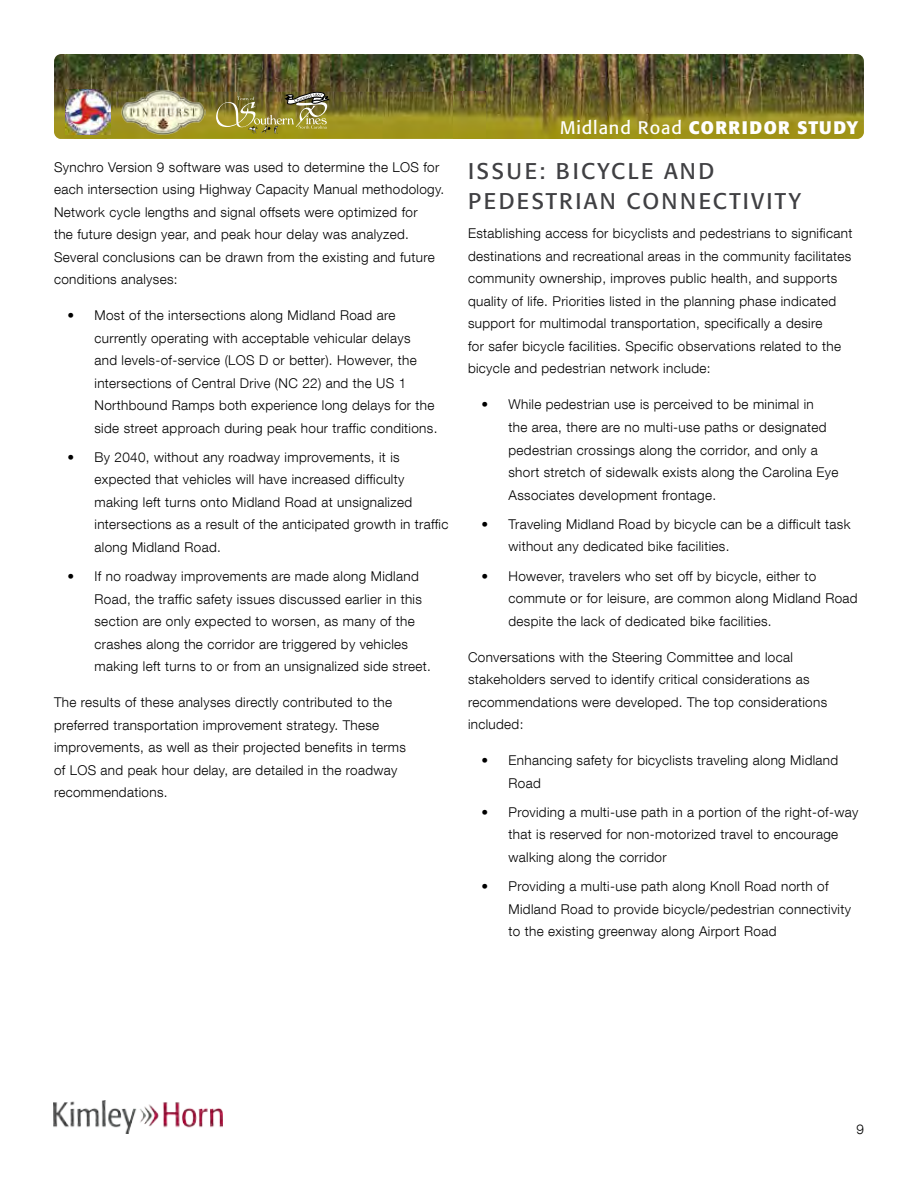
<style>
.page{position:relative;width:918px;height:1188px;background:#fff}
.page>*{position:absolute;margin:0;border:0;box-sizing:border-box;transform-origin:0 0}
.t1{font:22.5px/30px "Formata Std";letter-spacing:.105em;color:#404043}
.t2{font:700 18px "Formata Std";letter-spacing:.08em;color:#fff}
.t3{font:300 13.5px/22.5px "Helvetica Neue LT Com";letter-spacing:.025em;color:#000}
.s1{font-weight:400}
</style>
<div class="page">
<img style="left:54px;top:54px;width:431px;height:38px">
<img style="left:485px;top:54px;width:379px;height:85px">
<img style="left:54px;top:92px;width:21px;height:47px">
<img style="left:107px;top:92px;width:378px;height:47px">
<img style="left:75px;top:135px;width:32px;height:4px">
<img style="left:65px;top:90px;width:45px;height:45px">
<img style="left:54px;top:1101px;width:169px;height:33px">
<img style="left:216px;top:92px;width:113px;height:42px">
<img style="left:121px;top:90px;width:85px;height:45px">
<p class="t3" style="left:54px;top:155px;width:392px">Synchro Version 9 software was used to determine the LOS for each intersection using Highway Capacity Manual methodology.<br>Network cycle lengths and signal offsets were optimized for<br>the future design year, and peak hour delay was analyzed.<br>Several conclusions can be drawn from the existing and future conditions analyses:</p>
<p class="t3" style="left:94px;top:304px;width:344px;text-indent:-27px">• Most of the intersections along Midland Road are currently operating with acceptable vehicular delays<br>and levels-of-service (LOS D or better). However, the intersections of Central Drive (NC 22) and the US 1<br>Northbound Ramps both experience long delays for the side street approach during peak hour traffic conditions.</p>
<p class="t3" style="left:94px;top:446px;width:355px;text-indent:-27px">• By 2040, without any roadway improvements, it is expected that vehicles will have increased difficulty making left turns onto Midland Road at unsignalized intersections as a result of the anticipated growth in traffic along Midland Road.</p>
<p class="t3" style="left:94px;top:565px;width:338px;text-indent:-27px">• If no roadway improvements are made along Midland Road, the traffic safety issues discussed earlier in this section are only expected to worsen, as many of the crashes along the corridor are triggered by vehicles making left turns to or from an unsignalized side street.</p>
<p class="t3" style="left:54px;top:691px;width:354px">The results of these analyses directly contributed to the preferred transportation improvement strategy. These improvements, as well as their projected benefits in terms of LOS and peak hour delay, are detailed in the roadway recommendations.</p>
<h2 class="t2" style="left:560px;top:116px;width:300px"><span class="s1">Midland Road</span> CORRIDOR STUDY</h2>
<h1 class="t1" style="left:468px;top:156px;width:334px">ISSUE: BICYCLE AND<br>PEDESTRIAN CONNECTIVITY</h1>
<p class="t3" style="left:468px;top:222px;width:386px">Establishing access for bicyclists and pedestrians to significant destinations and recreational areas in the community facilitates community ownership, improves public health, and supports quality of life. Priorities listed in the planning phase indicated support for multimodal transportation, specifically a desire<br>for safer bicycle facilities. Specific observations related to the bicycle and pedestrian network include:</p>
<p class="t3" style="left:508px;top:393px;width:332px;text-indent:-27px">• While pedestrian use is perceived to be minimal in<br>the area, there are no multi-use paths or designated pedestrian crossings along the corridor, and only a short stretch of sidewalk exists along the Carolina Eye Associates development frontage.</p>
<p class="t3" style="left:508px;top:512px;width:343px;text-indent:-27px">• Traveling Midland Road by bicycle can be a difficult task without any dedicated bike facilities.</p>
<p class="t3" style="left:508px;top:564px;width:351px;text-indent:-27px">• However, travelers who set off by bicycle, either to commute or for leisure, are common along Midland Road despite the lack of dedicated bike facilities.</p>
<p class="t3" style="left:468px;top:645px;width:361px">Conversations with the Steering Committee and local stakeholders served to identify critical considerations as recommendations were developed. The top considerations included:</p>
<p class="t3" style="left:508px;top:749px;width:331px;text-indent:-27px">• Enhancing safety for bicyclists traveling along Midland<br>Road</p>
<p class="t3" style="left:508px;top:800px;width:351px;text-indent:-27px">• Providing a multi-use path in a portion of the right-of-way that is reserved for non-motorized travel to encourage walking along the corridor</p>
<p class="t3" style="left:508px;top:875px;width:344px;text-indent:-27px">• Providing a multi-use path along Knoll Road north of<br>Midland Road to provide bicycle/pedestrian connectivity to the existing greenway along Airport Road</p>
<p class="t3" style="left:856px;top:1118px;width:9px">9</p>
</div>
